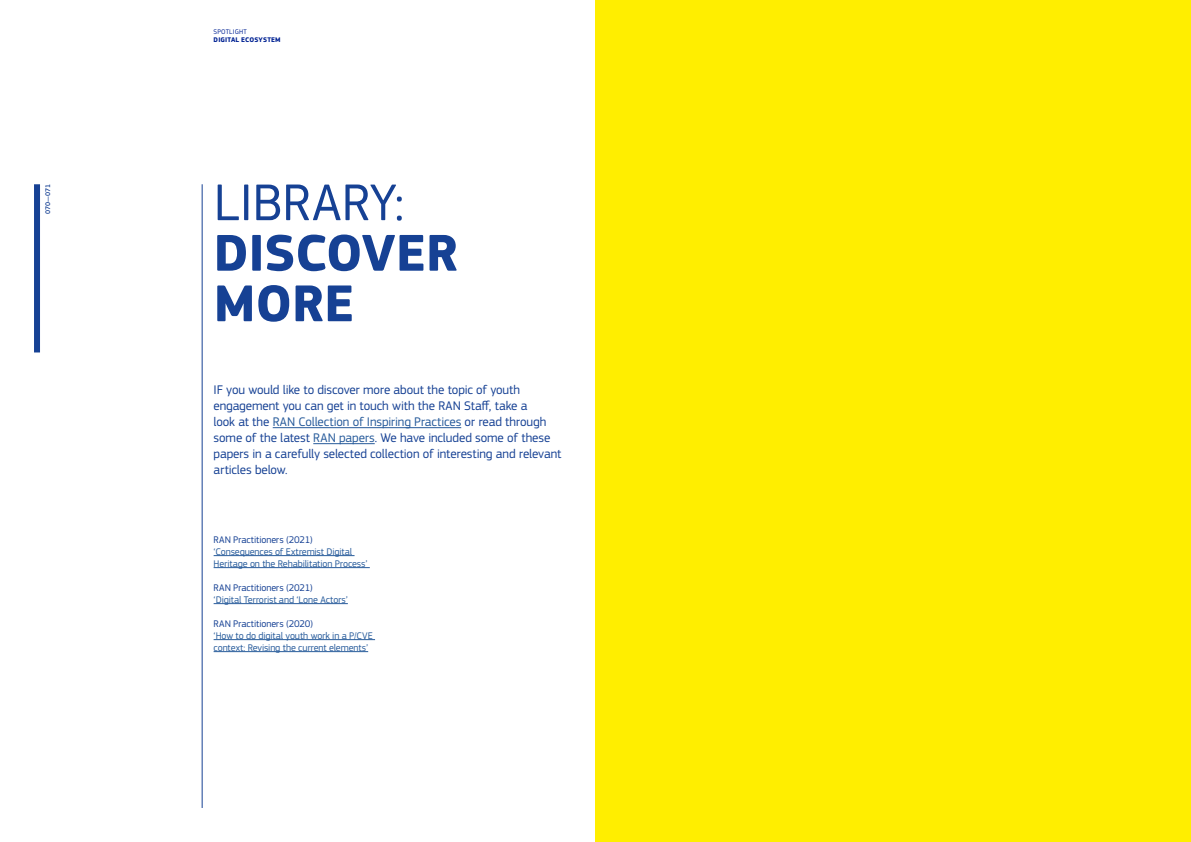
<style>
.page{position:relative;width:1191px;height:842px;background:#fff}
.page>*{position:absolute;margin:0;border:0;box-sizing:border-box;transform-origin:0 0}
.t1{font:700 53.8px/50.5px "EC Square Sans Pro";letter-spacing:-.005em;color:#164194}
.t2{font:53.8px "EC Square Sans Pro";color:#164194}
.t3{font:13px/16px "EC Square Sans Pro";letter-spacing:-.01em;color:#164194}
.t4{font:10px/12px "EC Square Sans Pro";letter-spacing:-.01em;color:#275b9b}
.t5{font:10px "EC Square Sans Pro";letter-spacing:-.01em;color:#164194}
.t6{font:700 7px "EC Square Sans Pro";letter-spacing:.02em;color:#002293}
.t7{font:7px "EC Square Sans Pro";letter-spacing:.02em;color:#002293}
.t8{font:500 7px "EC Square Sans Pro";letter-spacing:-.005em;color:#164194}
.s1{color:#275b9b}
</style>
<div class="page">
<div style="left:34px;top:184px;width:6px;height:168px;background:#164194"></div>
<div style="left:595px;top:0;width:596px;height:842px;background:#fe0"></div>
<hr style="left:202px;top:184px;width:1px;height:624px;background:#164194">
<hr style="left:214px;top:555px;width:140px;height:1px;background:#275b9b">
<hr style="left:214px;top:567px;width:156px;height:1px;background:#275b9b">
<hr style="left:214px;top:603px;width:134px;height:1px;background:#275b9b">
<hr style="left:214px;top:639px;width:161px;height:1px;background:#275b9b">
<hr style="left:214px;top:651px;width:154px;height:1px;background:#275b9b">
<hr style="left:273px;top:427px;width:188px;height:1px;background:#275b9b">
<hr style="left:313px;top:443px;width:62px;height:1px;background:#275b9b">
<p class="t8" style="left:44px;top:214px;width:31px;rotate:-90deg">070—071</p>
<p class="t7" style="left:214px;top:27px;width:35px">SPOTLIGHT</p>
<p class="t6" style="left:214px;top:35px;width:69px">DIGITAL ECOSYSTEM</p>
<h1 class="t2" style="left:214px;top:171px;width:192px">LIBRARY:</h1>
<h1 class="t1" style="left:214px;top:229px;width:246px">DISCOVER<br>MORE</h1>
<p class="t3" style="left:214px;top:382px;width:349px">IF you would like to discover more about the topic of youth engagement you can get in touch with the RAN Staff, take a<br>look at the <span class="s1">RAN Collection of Inspiring Practices</span> or read through some of the latest <span class="s1">RAN papers</span>. We have included some of these papers in a carefully selected collection of interesting and relevant articles below.</p>
<p class="t5" style="left:214px;top:533px;width:101px">RAN Practitioners (2021)</p>
<p class="t4" style="left:214px;top:545px;width:155px">‘Consequences of Extremist Digital<br>Heritage on the Rehabilitation Process’</p>
<p class="t5" style="left:214px;top:581px;width:101px">RAN Practitioners (2021)</p>
<p class="t4" style="left:214px;top:593px;width:136px">‘Digital Terrorist and ‘Lone Actors’</p>
<p class="t5" style="left:214px;top:617px;width:101px">RAN Practitioners (2020)</p>
<p class="t4" style="left:214px;top:629px;width:161px">‘How to do digital youth work in a P/CVE context: Revising the current elements’</p>
</div>
